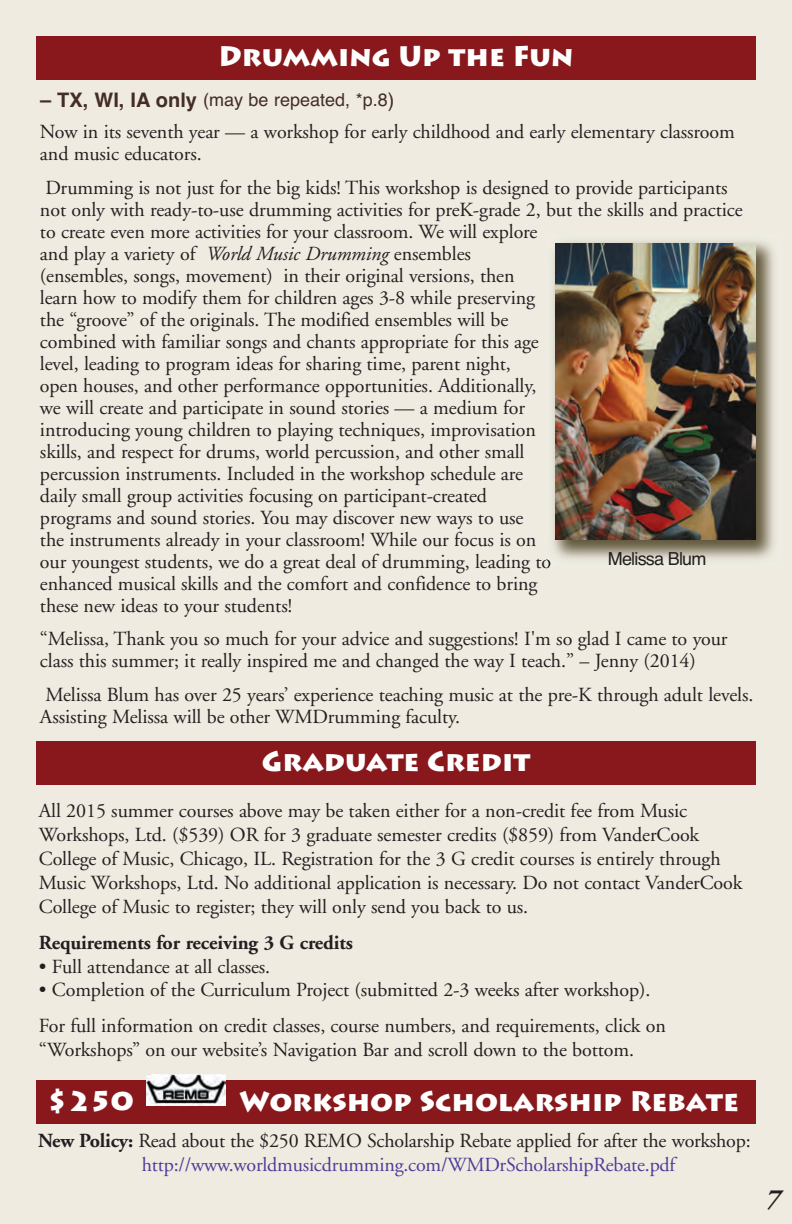
<style>
.page{position:relative;width:792px;height:1224px;background:#efebe1}
.page>*{position:absolute;margin:0;border:0;box-sizing:border-box;transform-origin:0 0}
.t1{font:900 28px "Lithos Pro";color:#fff}
.t2{font:italic 700 28px "Adobe Garamond";color:#231f20}
.t3{font:20px/22px "Adobe Garamond";letter-spacing:-.005em;color:#231f20}
.t4{font:700 20px "Adobe Garamond";letter-spacing:-.005em;color:#231f20}
.t5{font:18px "Helvetica";color:#442d25}
.t6{font:18px "Helvetica";letter-spacing:-.045em;color:#231f20}
.s1{font-weight:700;font-size:20px}
.s2{font-size:20px}
.s3{font-style:italic}
.s4{font-weight:700}
.s5{color:#4d3c98}
</style>
<div class="page">
<img style="left:546px;top:241px;width:228px;height:325px">
<img style="left:556px;top:243px;width:200px;height:297px">
<div style="left:36px;top:36px;width:720px;height:43px;background:#88181b"></div>
<div style="left:36px;top:741px;width:720px;height:44px;background:#88181b"></div>
<div style="left:36px;top:1081px;width:720px;height:43px;background:#88181b"></div>
<img style="left:146px;top:1075px;width:80px;height:31px">
<h1 class="t1" style="left:219px;top:40px;width:356px">Drumming Up the Fun</h1>
<p class="t5" style="left:40px;top:89px;width:356px"><span class="s1">– TX, WI, IA only</span> (may be repeated, *p.8<span class="s2">)</span></p>
<p class="t3" style="left:40px;top:123px;width:696px">Now in its seventh year — a workshop for early childhood and early elementary classroom and music educators.</p>
<p class="t3" style="left:40px;top:178px;width:704px">Drumming is not just for the big kids! This workshop is designed to provide participants not only with ready-to-use drumming activities for preK-grade 2, but the skills and practice to create even more activities for your classroom. We will explore<br>and play a variety of <span class="s3">World Music Drumming</span> ensembles<br>(ensembles, songs, movement) in their original versions, then<br>learn how to modify them for children ages 3-8 while preserving<br>the “groove” of the originals. The modified ensembles will be<br>combined with familiar songs and chants appropriate for this age<br>level, leading to program ideas for sharing time, parent night,<br>open houses, and other performance opportunities. Additionally,<br>we will create and participate in sound stories — a medium for<br>introducing young children to playing techniques, improvisation<br>skills, and respect for drums, world percussion, and other small<br>percussion instruments. Included in the workshop schedule are<br>daily small group activities focusing on participant-created<br>programs and sound stories. You may discover new ways to use<br>the instruments already in your classroom! While our focus is on<br>our youngest students, we do a great deal of drumming, leading to<br>enhanced musical skills and the comfort and confidence to bring<br>these new ideas to your students!</p>
<p class="t3" style="left:40px;top:630px;width:689px">“Melissa, Thank you so much for your advice and suggestions! I'm so glad I came to your class this summer; it really inspired me and changed the way I teach.” – Jenny (2014)</p>
<p class="t3" style="left:40px;top:685px;width:715px">Melissa Blum has over 25 years’ experience teaching music at the pre-K through adult levels.<br>Assisting Melissa will be other WMDrumming faculty.</p>
<p class="t6" style="left:608px;top:548px;width:100px">Melissa Blum</p>
<h1 class="t1" style="left:262px;top:745px;width:270px">Graduate Credit</h1>
<p class="t3" style="left:39px;top:801px;width:705px;line-height:24px">All 2015 summer courses above may be taken either for a non-credit fee from Music Workshops, Ltd. ($539) OR for 3 graduate semester credits ($859) from VanderCook College of Music, Chicago, IL. Registration for the 3 G credit courses is entirely through Music Workshops, Ltd. No additional application is necessary. Do not contact VanderCook College of Music to register; they will only send you back to us.</p>
<p class="t4" style="left:39px;top:935px;width:316px">Requirements for receiving 3 G credits</p>
<p class="t3" style="left:39px;top:957px;width:233px">• Full attendance at all classes.</p>
<p class="t3" style="left:39px;top:974px;width:629px;line-height:35.6px">• Completion of the Curriculum Project (submitted 2-3 weeks after workshop).<br>For full information on credit classes, course numbers, and requirements, click on</p>
<p class="t3" style="left:39px;top:1040px;width:597px">“Workshops” on our website’s Navigation Bar and scroll down to the bottom.</p>
<h1 class="t1" style="left:46px;top:1085px;width:89px">$250</h1>
<h1 class="t1" style="left:240px;top:1085px;width:501px">Workshop Scholarship Rebate</h1>
<p class="t3" style="left:142px;top:1130px;width:610px;line-height:24px;text-indent:-104px"><span class="s4">New Policy:</span> Read about the $250 REMO Scholarship Rebate applied for after the workshop: <span class="s5">http://www.worldmusicdrumming.com/WMDrScholarshipRebate.pdf</span></p>
<h1 class="t2" style="left:766px;top:1188px;width:16px">7</h1>
</div>
